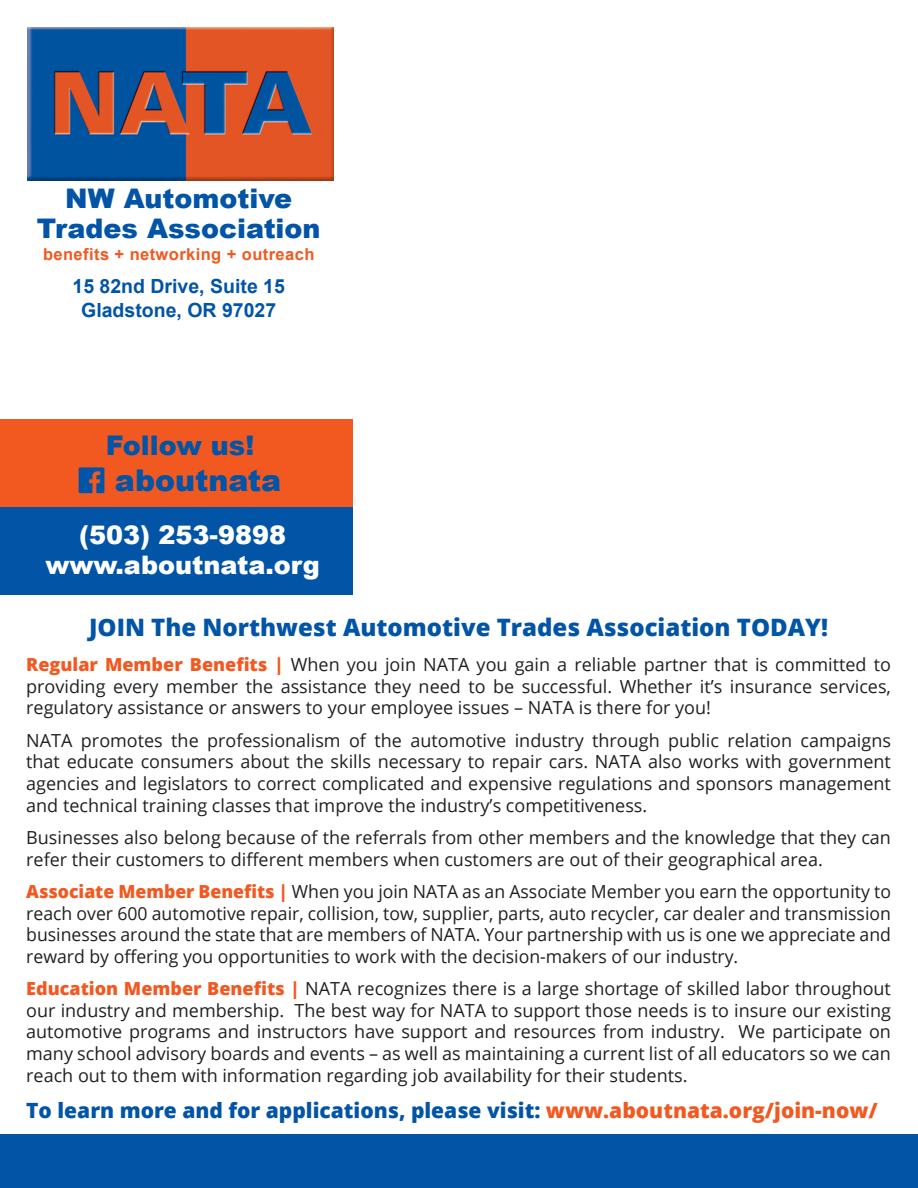
<style>
.page{position:relative;width:918px;height:1188px;background:#fff}
.page>*{position:absolute;margin:0;border:0;box-sizing:border-box;transform-origin:0 0}
.t1{font:900 30px "Arial";color:#0154a6}
.t2{font:900 27px "Arial";color:#0154a6}
.t3{font:900 25.5px "Arial";color:#fff}
.t4{font:800 24px "Open Sans";color:#0154a6}
.t5{font:800 21px "Open Sans";color:#0154a6}
.t6{font:700 19.5px "Arial";color:#0154a6}
.t7{font:18px/21.6px "Open Sans";color:#231f20;text-align:justify}
.t8{font:700 16.5px "Arial";letter-spacing:.025em;color:#f15921}
.s1{font-weight:800;color:#f15921}
.s2{color:#f15921}
</style>
<div class="page">
<div style="left:0;top:1134px;width:918px;height:54px;background:#0154a6"></div>
<div style="left:0;top:507px;width:352px;height:87px;background:#0154a6"></div>
<div style="left:0;top:419px;width:352px;height:88px;background:#f15921"></div>
<img style="left:27px;top:27px;width:307px;height:154px">
<p class="t2" style="left:65px;top:179px;width:229px">NW Automotive</p>
<p class="t2" style="left:37px;top:209px;width:285px">Trades Association</p>
<p class="t8" style="left:43px;top:244px;width:273px">benefits + networking + outreach</p>
<p class="t6" style="left:73px;top:273px;width:214px">15 82nd Drive, Suite 15</p>
<p class="t6" style="left:81px;top:297px;width:197px">Gladstone, OR 97027</p>
<p class="t2" style="left:106px;top:426px;width:150px">Follow us!</p>
<p class="t1" style="left:115px;top:459px;width:168px">aboutnata</p>
<p class="t3" style="left:79px;top:516px;width:208px">(503) 253-9898</p>
<p class="t3" style="left:45px;top:547px;width:276px">www.aboutnata.org</p>
<p class="t4" style="left:89px;top:609px;width:741px">JOIN The Northwest Automotive Trades Association TODAY!</p>
<p class="t7" style="left:26px;top:653px;width:866px"><span class="s1">Regular Member Benefits |</span> When you join NATA you gain a reliable partner that is committed to providing every member the assistance they need to be successful. Whether it’s insurance services, regulatory assistance or answers to your employee issues – NATA is there for you!</p>
<p class="t7" style="left:26px;top:729px;width:866px">NATA promotes the professionalism of the automotive industry through public relation campaigns that educate consumers about the skills necessary to repair cars. NATA also works with government agencies and legislators to correct complicated and expensive regulations and sponsors management and technical training classes that improve the industry’s competitiveness.</p>
<p class="t7" style="left:26px;top:826px;width:866px">Businesses also belong because of the referrals from other members and the knowledge that they can refer their customers to different members when customers are out of their geographical area.</p>
<p class="t7" style="left:26px;top:880px;width:866px"><span class="s1">Associate Member Benefits |</span> When you join NATA as an Associate Member you earn the opportunity to reach over 600 automotive repair, collision, tow, supplier, parts, auto recycler, car dealer and transmission businesses around the state that are members of NATA. Your partnership with us is one we appreciate and reward by offering you opportunities to work with the decision-makers of our industry.</p>
<p class="t7" style="left:26px;top:977px;width:866px"><span class="s1">Education Member Benefits |</span> NATA recognizes there is a large shortage of skilled labor throughout our industry and membership. The best way for NATA to support those needs is to insure our existing automotive programs and instructors have support and resources from industry. We participate on many school advisory boards and events – as well as maintaining a current list of all educators so we can reach out to them with information regarding job availability for their students.</p>
<p class="t5" style="left:26px;top:1094px;width:853px">To learn more and for applications, please visit: <span class="s2">www.aboutnata.org/join-now/</span></p>
</div>
